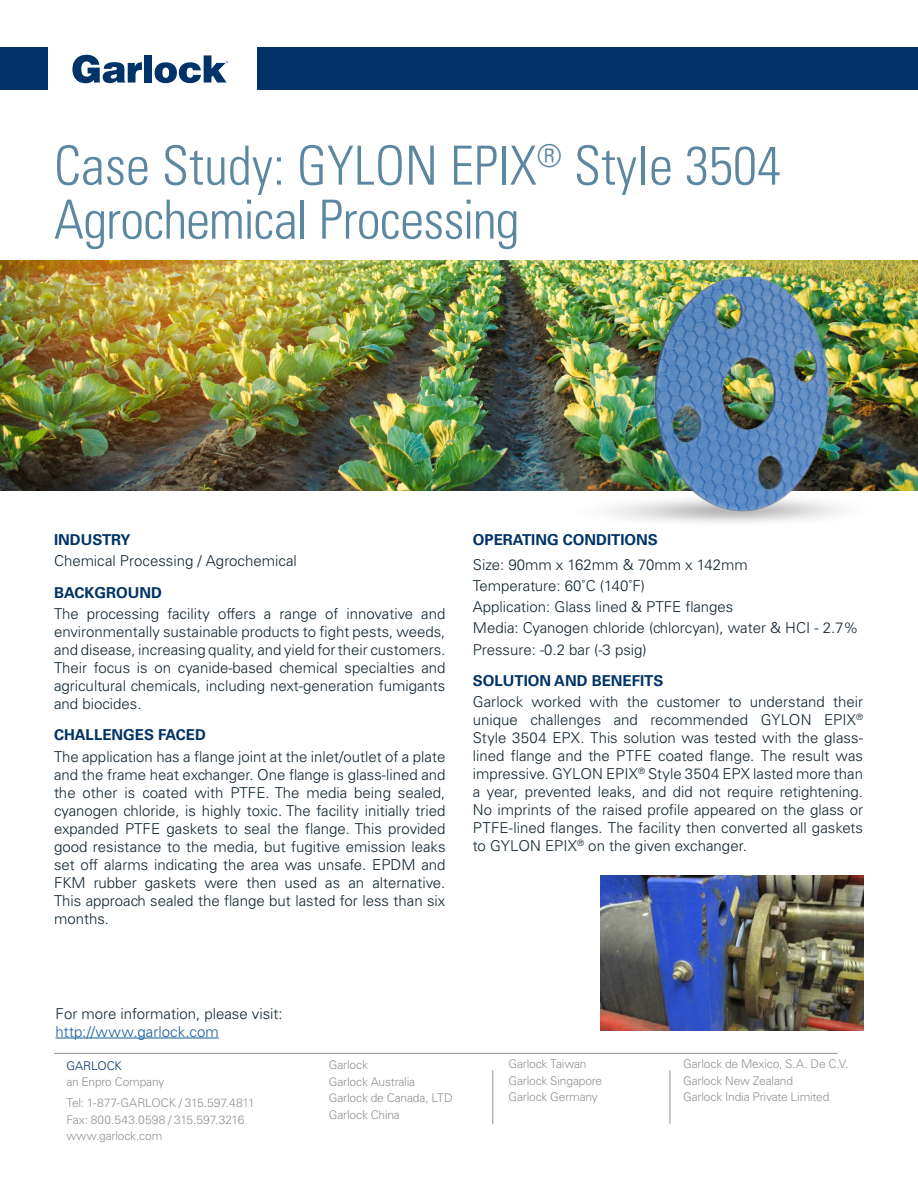
<style>
.page{position:relative;width:918px;height:1188px;background:#fff}
.page>*{position:absolute;margin:0;border:0;box-sizing:border-box;transform-origin:0 0}
.Title__Gray{font:300 condensed 54px "Univers LT Std";color:#5c87a1}
.Title__Gray-2{font:300 condensed 54px "Univers LT Std";letter-spacing:-.02em;color:#5c87a1}
.Body___Main{font:300 15px/18px "Univers LT Std";color:#112530;text-align:justify}
.Body___Main-2{font:700 15px "Univers LT Std";color:#003367}
.Body___Main-3{font:300 12px/16.5px "Univers LT Std";letter-spacing:-.015em;color:#919295}
.Body___Subhead{font:300 12px "Univers LT Std";letter-spacing:-.005em;color:#003367}
.s1{color:#175d9e}
</style>
<div class="page">
<svg style="left:72px;top:55px;width:70px;height:28px"></svg>
<div style="left:144px;top:55px;width:8px;height:28px;background:#003367"></div>
<svg style="left:155px;top:55px;width:73px;height:28px"></svg>
<div style="left:0;top:47px;width:47px;height:42px;background:#003367"></div>
<div style="left:258px;top:47px;width:660px;height:42px;background:#003367"></div>
<hr style="left:54px;top:1053px;width:783px;height:1px;background:#919295">
<hr style="left:492px;top:1071px;width:1px;height:53px;background:#919295">
<hr style="left:670px;top:1071px;width:1px;height:53px;background:#919295">
<img style="left:0;top:261px;width:918px;height:230px">
<img style="left:520px;top:266px;width:377px;height:257px">
<hr style="left:56px;top:1038px;width:163px;height:1px;background:#175d9e">
<img style="left:600px;top:875px;width:264px;height:156px">
<p class="Title__Gray" style="left:54px;top:133px;width:728px">Case Study: GYLON EPIX<sup>®</sup> Style 3504</p>
<p class="Title__Gray-2" style="left:54px;top:187px;width:467px">Agrochemical Processing</p>
<p class="Body___Main-2" style="left:54px;top:531px;width:78px">INDUSTRY</p>
<p class="Body___Main" style="left:54px;top:552px;width:244px">Chemical Processing / Agrochemical</p>
<p class="Body___Main-2" style="left:54px;top:583px;width:109px">BACKGROUND</p>
<p class="Body___Main" style="left:54px;top:604px;width:393px">The processing facility offers a range of innovative and environmentally sustainable products to fight pests, weeds, and disease, increasing quality, and yield for their customers.<br>Their focus is on cyanide-based chemical specialties and agricultural chemicals, including next-generation fumigants and biocides.</p>
<p class="Body___Main-2" style="left:54px;top:726px;width:153px">CHALLENGES FACED</p>
<p class="Body___Main" style="left:54px;top:747px;width:393px">The application has a flange joint at the inlet/outlet of a plate and the frame heat exchanger. One flange is glass-lined and the other is coated with PTFE. The media being sealed, cyanogen chloride, is highly toxic. The facility initially tried expanded PTFE gaskets to seal the flange. This provided good resistance to the media, but fugitive emission leaks set off alarms indicating the area was unsafe. EPDM and FKM rubber gaskets were then used as an alternative.<br>This approach sealed the flange but lasted for less than six months.</p>
<p class="Body___Main-2" style="left:473px;top:531px;width:187px">OPERATING CONDITIONS</p>
<p class="Body___Main" style="left:473px;top:555px;width:276px">Size: 90mm x 162mm &amp; 70mm x 142mm</p>
<p class="Body___Main" style="left:473px;top:576px;width:174px">Temperature: 60˚C (140˚F)</p>
<p class="Body___Main" style="left:473px;top:598px;width:262px">Application: Glass lined &amp; PTFE flanges</p>
<p class="Body___Main" style="left:473px;top:619px;width:387px">Media: Cyanogen chloride (chlorcyan), water &amp; HCI - 2.7%</p>
<p class="Body___Main" style="left:473px;top:640px;width:175px">Pressure: -0.2 bar (-3 psig)</p>
<p class="Body___Main-2" style="left:473px;top:672px;width:192px">SOLUTION AND BENEFITS</p>
<p class="Body___Main" style="left:473px;top:693px;width:392px">Garlock worked with the customer to understand their unique challenges and recommended GYLON EPIX<sup>® </sup>Style 3504 EPX. This solution was tested with the glass&shy;lined flange and the PTFE coated flange. The result was impressive. GYLON EPIX<sup>®</sup> Style 3504 EPX lasted more than a year, prevented leaks, and did not require retightening.<br>No imprints of the raised profile appeared on the glass or PTFE-lined flanges. The facility then converted all gaskets to GYLON EPIX<sup>®</sup> on the given exchanger.</p>
<p class="Body___Main" style="left:56px;top:1004px;width:229px">For more information, please visit: <span class="s1">http://www.garlock.com</span></p>
<p class="Body___Subhead" style="left:66px;top:1058px;width:57px">GARLOCK</p>
<p class="Body___Main-3" style="left:66px;top:1074px;width:100px">an Enpro Company</p>
<p class="Body___Main-3" style="left:66px;top:1095px;width:190px">Tel: 1-877-GARLOCK / 315.597.4811<br>Fax: 800.543.0598 / 315.597.3216</p>
<p class="Body___Main-3" style="left:66px;top:1128px;width:98px">www.garlock.com</p>
<p class="Body___Main-3" style="left:329px;top:1057px;width:41px">Garlock</p>
<p class="Body___Main-3" style="left:329px;top:1073px;width:88px">Garlock Australia</p>
<p class="Body___Main-3" style="left:329px;top:1090px;width:125px">Garlock de Canada, LTD</p>
<p class="Body___Main-3" style="left:329px;top:1106px;width:73px">Garlock China</p>
<p class="Body___Main-3" style="left:508px;top:1056px;width:80px">Garlock Taiwan</p>
<p class="Body___Main-3" style="left:508px;top:1072px;width:95px">Garlock Singapore</p>
<p class="Body___Main-3" style="left:508px;top:1089px;width:91px">Garlock Germany</p>
<p class="Body___Main-3" style="left:683px;top:1056px;width:167px">Garlock de Mexico, S.A. De C.V.</p>
<p class="Body___Main-3" style="left:683px;top:1072px;width:111px">Garlock New Zealand</p>
<p class="Body___Main-3" style="left:683px;top:1089px;width:148px">Garlock India Private Limited</p>
</div>
